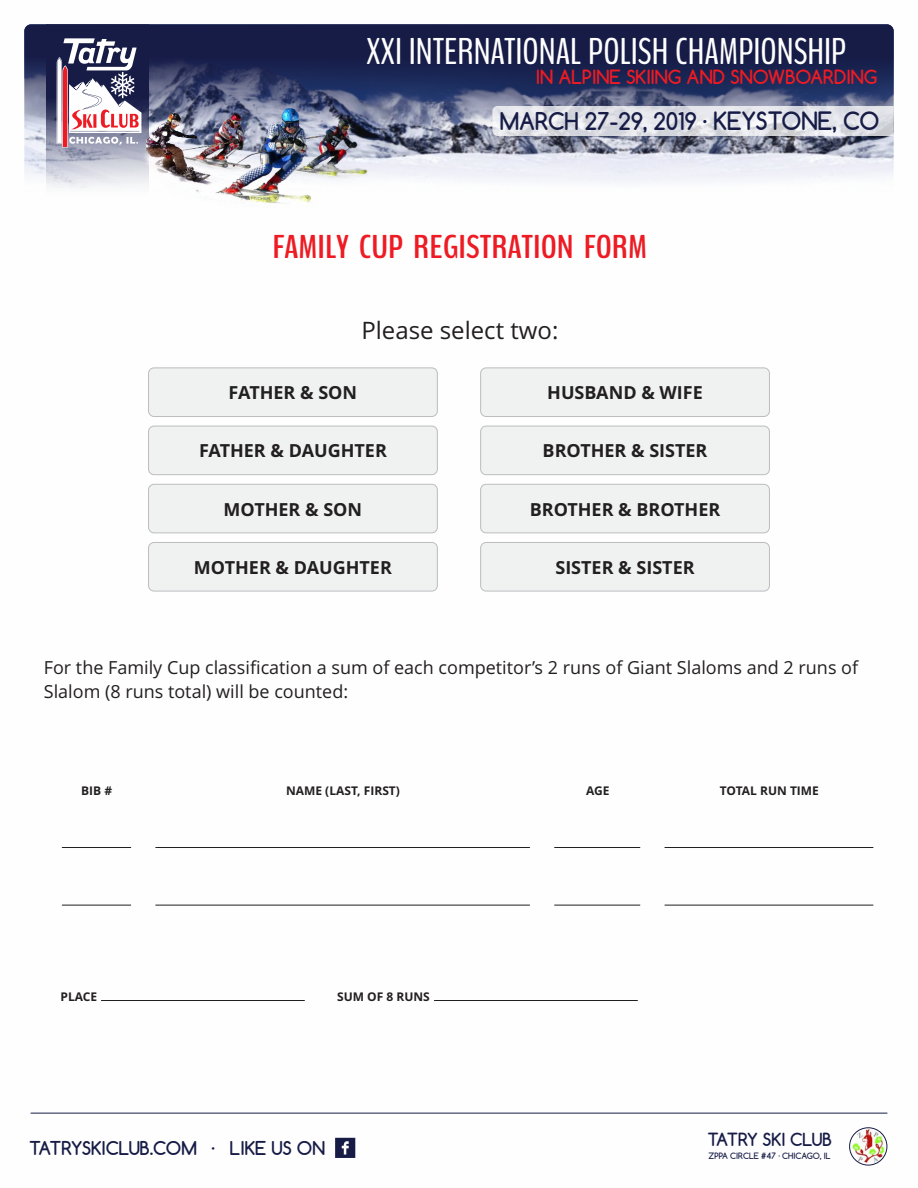
<style>
.page{position:relative;width:918px;height:1188px;background:#fff}
.page>*{position:absolute;margin:0;border:0;box-sizing:border-box;transform-origin:0 0}
.t1{font:37.05px "Bench Nine";color:#fefefe}
.t2{font:700 32.85px "Bench Nine";color:#ed1b23;scale:1.09 1}
.t3{font:24px "Open Sans";color:#221f20}
.t4{font:700 23.1px "Comfortaa";color:#171c47}
.t5{font:700 18.6px "Comfortaa";color:#ed1b23}
.t6{font:18px/24.5px "Open Sans";color:#221f20}
.t7{font:700 18px "Open Sans";color:#221f20}
.t8{font:700 18px "Comfortaa";color:#171c47}
.t9{font:700 17.1px "Comfortaa";color:#171c47}
.t10{font:700 12px "Open Sans";color:#221f20}
.t11{font:700 8.25px "Comfortaa";color:#171c47}
.s1{font-size:23.85px}
</style>
<div class="page">
<img style="left:850px;top:1128px;width:37px;height:37px;border-radius:50%">
<div style="left:849px;top:1127px;width:38px;height:38px;border:1px solid #171c47;border-radius:50%"></div>
<svg style="left:335px;top:1138px;width:20px;height:20px"></svg>
<img style="left:24px;top:139px;width:870px;height:44px">
<svg style="left:24px;top:24px;width:870px;height:115px;background:#2f3760"></svg>
<svg style="left:46px;top:24px;width:103px;height:164px;background:#7f839c"></svg>
<svg style="left:57px;top:38px;width:84px;height:109px"></svg>
<svg style="left:492px;top:106px;width:402px;height:30px;background:#e0e1e7"></svg>
<img style="left:323px;top:120px;width:50px;height:62px">
<img style="left:167px;top:108px;width:156px;height:96px">
<img style="left:139px;top:109px;width:76px;height:77px">
<hr style="left:31px;top:1113px;width:856px;height:1px;background:#171c47">
<hr style="left:62px;top:847px;width:69px;height:1px;background:#221f20">
<div style="left:148px;top:368px;width:290px;height:49px;background:#f0f1f1;border:1px solid #bbbdbf;border-radius:6px"></div>
<div style="left:148px;top:426px;width:290px;height:49px;background:#f0f1f1;border:1px solid #bbbdbf;border-radius:6px"></div>
<div style="left:148px;top:484px;width:290px;height:49px;background:#f0f1f1;border:1px solid #bbbdbf;border-radius:6px"></div>
<div style="left:148px;top:542px;width:290px;height:49px;background:#f0f1f1;border:1px solid #bbbdbf;border-radius:6px"></div>
<div style="left:480px;top:368px;width:290px;height:49px;background:#f0f1f1;border:1px solid #bbbdbf;border-radius:6px"></div>
<div style="left:480px;top:426px;width:290px;height:49px;background:#f0f1f1;border:1px solid #bbbdbf;border-radius:6px"></div>
<div style="left:480px;top:484px;width:290px;height:49px;background:#f0f1f1;border:1px solid #bbbdbf;border-radius:6px"></div>
<div style="left:480px;top:542px;width:290px;height:49px;background:#f0f1f1;border:1px solid #bbbdbf;border-radius:6px"></div>
<hr style="left:155px;top:847px;width:375px;height:1px;background:#221f20">
<hr style="left:554px;top:847px;width:86px;height:1px;background:#221f20">
<hr style="left:665px;top:847px;width:208px;height:1px;background:#221f20">
<hr style="left:62px;top:905px;width:69px;height:1px;background:#221f20">
<hr style="left:155px;top:905px;width:375px;height:1px;background:#221f20">
<hr style="left:554px;top:905px;width:86px;height:1px;background:#221f20">
<hr style="left:665px;top:905px;width:208px;height:1px;background:#221f20">
<hr style="left:101px;top:1000px;width:204px;height:1px;background:#221f20">
<hr style="left:434px;top:1000px;width:204px;height:1px;background:#221f20">
<h1 class="t1" style="left:366px;top:28px;width:482px">XXI INTERNATIONAL POLISH CHAMPIONSHIP</h1>
<p class="t5" style="left:536px;top:65px;width:343px">IN ALPINE SKIING AND SNOWBOARDING</p>
<p class="t4" style="left:500px;top:107px;width:381px">MARCH 27-29, 2019 · <span class="s1">KEYSTONE, CO</span></p>
<h2 class="t2" style="left:273px;top:225px;width:345px">FAMILY CUP REGISTRATION FORM</h2>
<h3 class="t3" style="left:361px;top:320px;width:199px">Please select two:</h3>
<p class="t7" style="left:229px;top:385px;width:130px">FATHER &amp; SON</p>
<p class="t7" style="left:547px;top:385px;width:157px">HUSBAND &amp; WIFE</p>
<p class="t7" style="left:199px;top:444px;width:189px">FATHER &amp; DAUGHTER</p>
<p class="t7" style="left:543px;top:444px;width:166px">BROTHER &amp; SISTER</p>
<p class="t7" style="left:224px;top:502px;width:140px">MOTHER &amp; SON</p>
<p class="t7" style="left:530px;top:502px;width:192px">BROTHER &amp; BROTHER</p>
<p class="t7" style="left:194px;top:560px;width:199px">MOTHER &amp; DAUGHTER</p>
<p class="t7" style="left:555px;top:560px;width:141px">SISTER &amp; SISTER</p>
<p class="t6" style="left:44px;top:657px;width:816px">For the Family Cup classification a sum of each competitor’s 2 runs of Giant Slaloms and 2 runs of<br>Slalom (8 runs total) will be counted:</p>
<p class="t10" style="left:81px;top:786px;width:32px">BIB #</p>
<p class="t10" style="left:286px;top:786px;width:115px">NAME (LAST, FIRST)</p>
<p class="t10" style="left:586px;top:786px;width:25px">AGE</p>
<p class="t10" style="left:720px;top:786px;width:101px">TOTAL RUN TIME</p>
<p class="t10" style="left:61px;top:991px;width:38px">PLACE</p>
<p class="t10" style="left:337px;top:992px;width:94px">SUM OF 8 RUNS</p>
<p class="t8" style="left:29px;top:1137px;width:169px">TATRYSKICLUB.COM</p>
<p class="t8" style="left:212px;top:1137px;width:115px">· LIKE US ON</p>
<p class="t9" style="left:708px;top:1129px;width:126px">TATRY SKI CLUB</p>
<p class="t11" style="left:709px;top:1151px;width:124px">ZPPA CIRCLE #47 · CHICAGO, IL</p>
</div>
